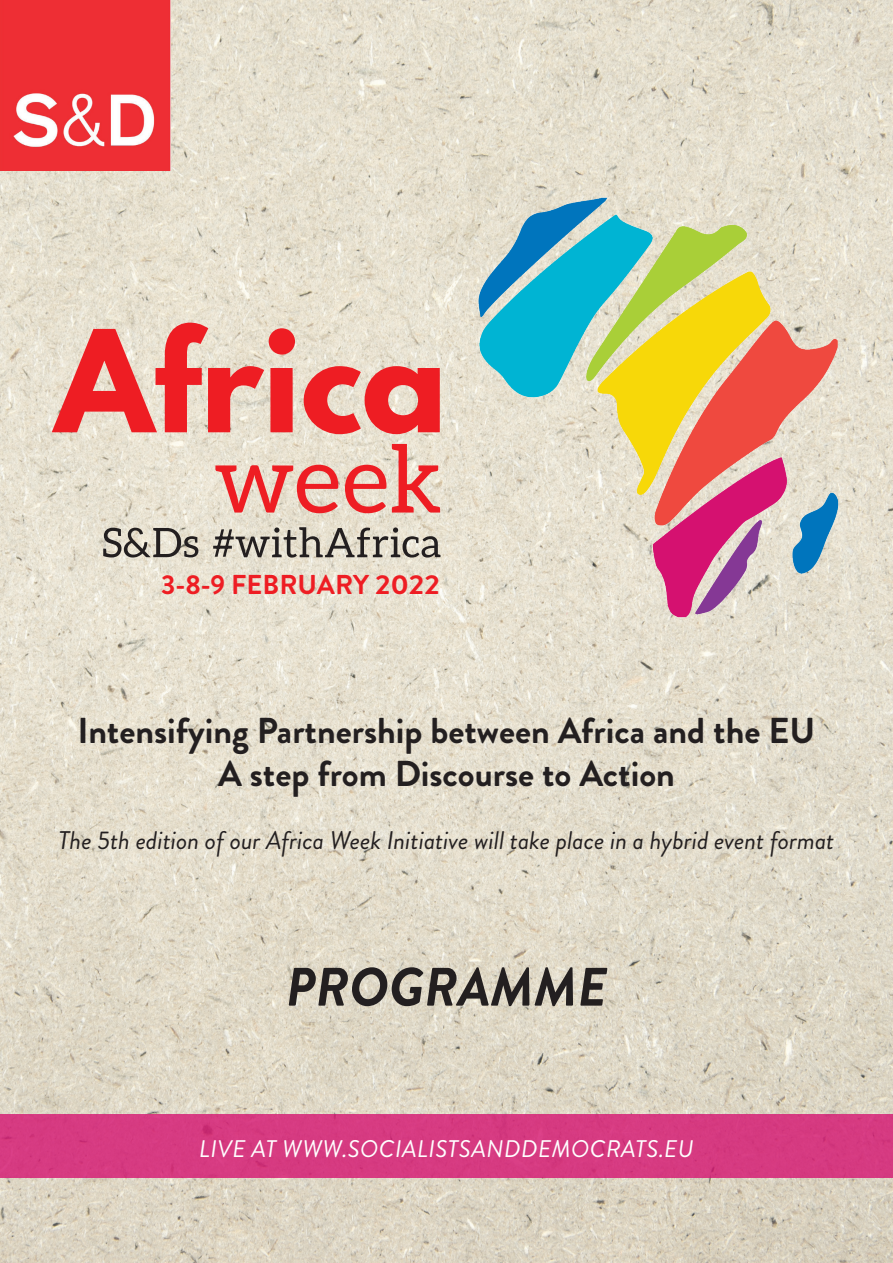
<style>
.page{position:relative;width:893px;height:1263px;background:#fff}
.page>*{position:absolute;margin:0;border:0;box-sizing:border-box;transform-origin:0 0}
.t1{font:italic 700 54px "Brandon Grotesque";color:#231f20}
.t2{font:700 36px/43.2px "Brandon Grotesque";color:#231f20;text-align:center}
.t3{font:700 27.3px "Brandon Grotesque";color:#ee1d23}
.t4{font:italic 25.5px "Brandon Grotesque";color:#231f20}
.t5{font:italic 24px "Brandon Grotesque";letter-spacing:.02em;color:#fff}
</style>
<div class="page">
<img style="left:0;top:0;width:893px;height:1263px">
<img style="left:394px;top:171px;width:497px;height:473px">
<svg style="left:52px;top:323px;width:243px;height:109px"></svg>
<svg style="left:304px;top:366px;width:136px;height:68px"></svg>
<svg style="left:215px;top:465px;width:123px;height:48px"></svg>
<svg style="left:345px;top:465px;width:41px;height:48px"></svg>
<svg style="left:392px;top:444px;width:48px;height:68px"></svg>
<svg style="left:103px;top:528px;width:95px;height:29px"></svg>
<svg style="left:213px;top:527px;width:227px;height:31px"></svg>
<div style="left:0;top:1114px;width:893px;height:64px;background:#d63a81"></div>
<img style="left:0;top:0;width:170px;height:170px">
<p class="t3" style="left:161px;top:565px;width:280px">3-8-9 FEBRUARY 2022</p>
<h2 class="t2" style="left:78px;top:709px;width:739px">Intensifying Partnership between Africa and the EU<br>A step from Discourse to Action</h2>
<p class="t4" style="left:59px;top:823px;width:777px">The 5th edition of our Africa Week Initiative will take place in a hybrid event format</p>
<h1 class="t1" style="left:286px;top:949px;width:323px">PROGRAMME</h1>
<p class="t5" style="left:199px;top:1132px;width:496px">LIVE AT WWW.SOCIALISTSANDDEMOCRATS.EU</p>
</div>
